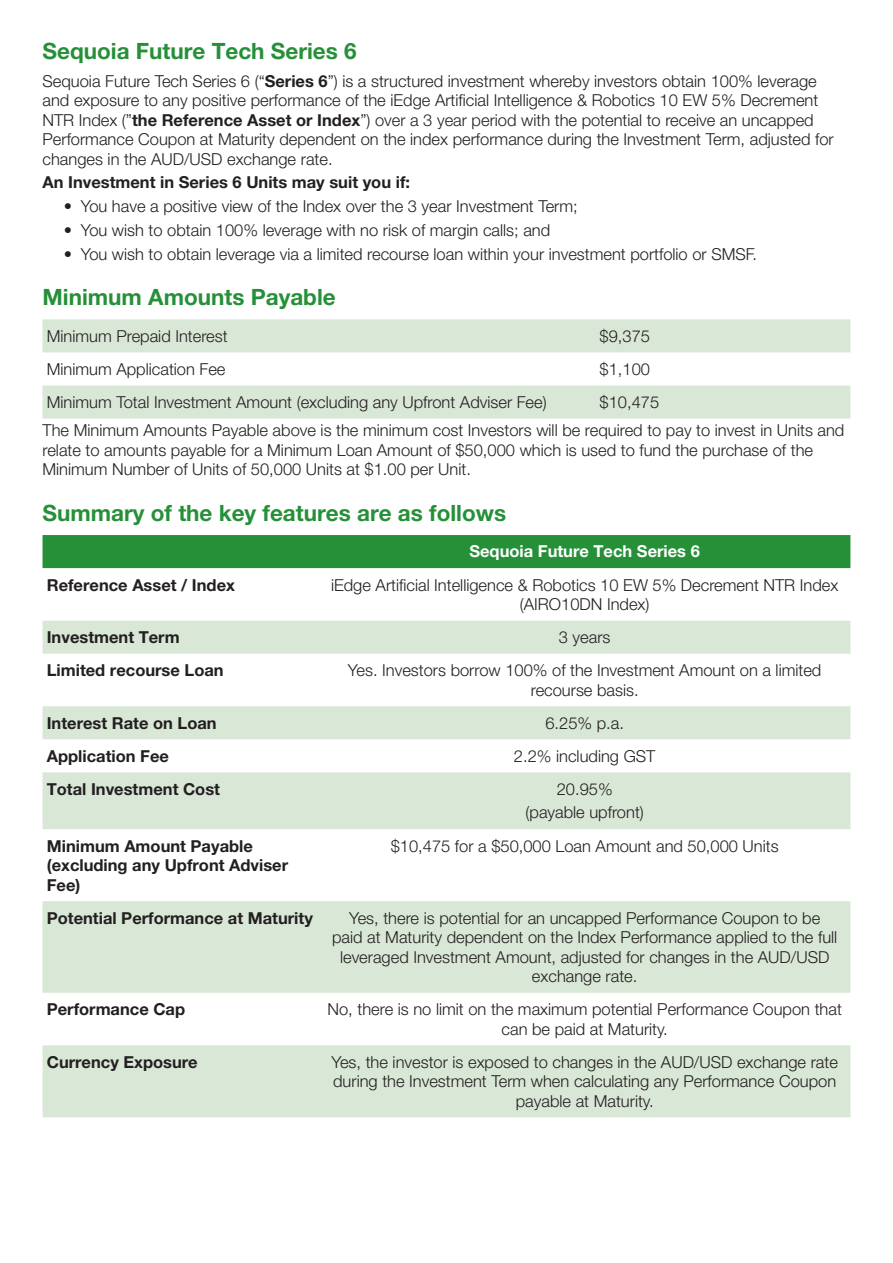
<style>
.page{position:relative;width:893px;height:1263px;background:#fff}
.page>*{position:absolute;margin:0;border:0;box-sizing:border-box;transform-origin:0 0}
.t1{font:700 22.5px "Helvetica Neue LT Pro";color:#269039}
.t2{font:300 16.5px/19.5px "Helvetica Neue LT Pro";color:#231f20;text-align:center}
.t3{font:700 16.5px/19.5px "Helvetica Neue LT Pro";color:#231f20}
.t4{font:700 16.5px "Helvetica Neue LT Pro";color:#fff}
.s1{font-weight:700}
</style>
<div class="page">
<svg style="left:43px;top:319px;width:807px;height:99px;fill:#d9e7d6"></svg>
<div style="left:43px;top:535px;width:807px;height:33px;background:#269039"></div>
<svg style="left:43px;top:621px;width:807px;height:496px;fill:#d9e7d6"></svg>
<h1 class="t1" style="left:43px;top:37px;width:316px">Sequoia Future Tech Series 6</h1>
<p class="t2" style="left:43px;top:71px;width:793px;text-align:left">Sequoia Future Tech Series 6 (“<span class="s1">Series 6</span>”) is a structured investment whereby investors obtain 100% leverage and exposure to any positive performance of the iEdge Artificial Intelligence &amp; Robotics 10 EW 5% Decrement NTR Index (”<span class="s1">the Reference Asset or Index</span>”) over a 3 year period with the potential to receive an uncapped Performance Coupon at Maturity dependent on the index performance during the Investment Term, adjusted for changes in the AUD/USD exchange rate.</p>
<p class="t3" style="left:43px;top:172px;width:369px">An Investment in Series 6 Units may suit you if:</p>
<p class="t2" style="left:64px;top:196px;width:515px">• You have a positive view of the Index over the 3 year Investment Term;</p>
<p class="t2" style="left:64px;top:220px;width:488px">• You wish to obtain 100% leverage with no risk of margin calls; and</p>
<p class="t2" style="left:64px;top:244px;width:695px">• You wish to obtain leverage via a limited recourse loan within your investment portfolio or SMSF.</p>
<h1 class="t1" style="left:43px;top:283px;width:295px">Minimum Amounts Payable</h1>
<p class="t2" style="left:47px;top:326px;width:182px">Minimum Prepaid Interest</p>
<p class="t2" style="left:600px;top:326px;width:52px">$9,375</p>
<p class="t2" style="left:47px;top:359px;width:180px">Minimum Application Fee</p>
<p class="t2" style="left:600px;top:359px;width:52px">$1,100</p>
<p class="t2" style="left:47px;top:392px;width:501px">Minimum Total Investment Amount (excluding any Upfront Adviser Fee)</p>
<p class="t2" style="left:43px;top:387px;width:803px;line-height:28.3px;text-align:left;text-indent:557px">$10,475<br>The Minimum Amounts Payable above is the minimum cost Investors will be required to pay to invest in Units and</p>
<p class="t2" style="left:43px;top:440px;width:772px;text-align:left">relate to amounts payable for a Minimum Loan Amount of $50,000 which is used to fund the purchase of the<br>Minimum Number of Units of 50,000 Units at $1.00 per Unit.</p>
<h1 class="t1" style="left:43px;top:499px;width:465px">Summary of the key features are as follows</h1>
<p class="t4" style="left:469px;top:541px;width:232px">Sequoia Future Tech Series 6</p>
<p class="t3" style="left:47px;top:574px;width:190px">Reference Asset / Index</p>
<p class="t2" style="left:331px;top:574px;width:509px">iEdge Artificial Intelligence &amp; Robotics 10 EW 5% Decrement NTR Index (AIRO10DN Index)</p>
<p class="t3" style="left:47px;top:627px;width:134px">Investment Term</p>
<p class="t2" style="left:559px;top:627px;width:53px">3 years</p>
<p class="t3" style="left:47px;top:660px;width:178px">Limited recourse Loan</p>
<p class="t2" style="left:348px;top:660px;width:475px">Yes. Investors borrow 100% of the Investment Amount on a limited recourse basis.</p>
<p class="t3" style="left:47px;top:713px;width:171px">Interest Rate on Loan</p>
<p class="t2" style="left:545px;top:713px;width:80px">6.25% p.a.</p>
<p class="t3" style="left:47px;top:746px;width:124px">Application Fee</p>
<p class="t2" style="left:514px;top:746px;width:143px">2.2% including GST</p>
<p class="t3" style="left:47px;top:779px;width:175px">Total Investment Cost</p>
<p class="t2" style="left:526px;top:777px;width:120px;line-height:23.7px">20.95% (payable upfront)</p>
<p class="t3" style="left:47px;top:835px;width:243px">Minimum Amount Payable (excluding any Upfront Adviser<br>Fee)</p>
<p class="t2" style="left:391px;top:835px;width:389px">$10,475 for a $50,000 Loan Amount and 50,000 Units</p>
<p class="t3" style="left:47px;top:907px;width:268px">Potential Performance at Maturity</p>
<p class="t2" style="left:332px;top:907px;width:507px">Yes, there is potential for an uncapped Performance Coupon to be paid at Maturity dependent on the Index Performance applied to the full leveraged Investment Amount, adjusted for changes in the AUD/USD exchange rate.</p>
<p class="t3" style="left:47px;top:999px;width:140px">Performance Cap</p>
<p class="t2" style="left:327px;top:999px;width:516px">No, there is no limit on the maximum potential Performance Coupon that can be paid at Maturity.</p>
<p class="t3" style="left:47px;top:1052px;width:152px">Currency Exposure</p>
<p class="t2" style="left:331px;top:1052px;width:508px">Yes, the investor is exposed to changes in the AUD/USD exchange rate during the Investment Term when calculating any Performance Coupon payable at Maturity.</p>
</div>
